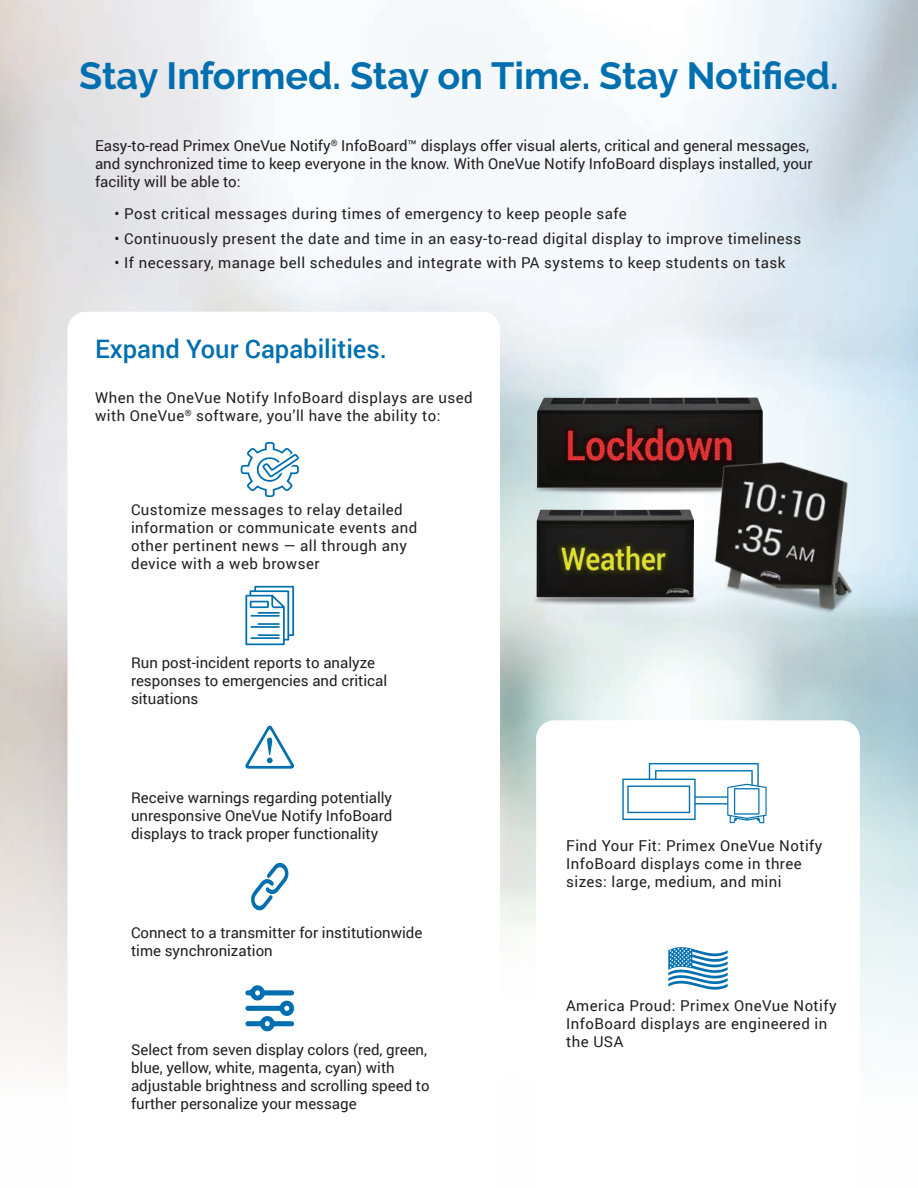
<style>
.page{position:relative;width:918px;height:1188px;background:#fff}
.page>*{position:absolute;margin:0;border:0;box-sizing:border-box;transform-origin:0 0}
.t1{font:700 37.8px "Raleway";color:#006faf}
.t2{font:500 25.5px "Roboto";color:#006faf}
.t3{font:15px/18px "Roboto";letter-spacing:.02em;color:#231f20}
.t4{font:15px/18px "Roboto";color:#231f20}
</style>
<div class="page">
<svg style="left:536px;top:720px;width:324px;height:219px"></svg>
<img style="left:537px;top:398px;width:226px;height:84px">
<div style="left:533px;top:482px;width:233px;height:13px;background:#231f20;opacity:.75"></div>
<svg style="left:536px;top:486px;width:227px;height:6px"></svg>
<div style="left:532px;top:592px;width:167px;height:13px;background:#231f20;opacity:.75"></div>
<svg style="left:535px;top:596px;width:161px;height:6px"></svg>
<img style="left:536px;top:509px;width:158px;height:89px">
<img style="left:698px;top:453px;width:171px;height:171px">
<svg style="left:622px;top:763px;width:145px;height:60px"></svg>
<svg style="left:245px;top:586px;width:49px;height:59px"></svg>
<svg style="left:241px;top:442px;width:58px;height:55px"></svg>
<svg style="left:245px;top:725px;width:50px;height:44px"></svg>
<svg style="left:251px;top:863px;width:37px;height:47px"></svg>
<svg style="left:245px;top:985px;width:49px;height:46px"></svg>
<svg style="left:668px;top:947px;width:60px;height:43px"></svg>
<h1 class="t1" style="left:79px;top:55px;width:761px">Stay Informed. Stay on Time. Stay Notified.</h1>
<p class="t4" style="left:95px;top:137px;width:719px">Easy-to-read Primex OneVue Notify<sup>®</sup> InfoBoard™ displays offer visual alerts, critical and general messages, and synchronized time to keep everyone in the know. With OneVue Notify InfoBoard displays installed, your facility will be able to:</p>
<p class="t3" style="left:115px;top:204px;width:514px">• Post critical messages during times of emergency to keep people safe</p>
<p class="t3" style="left:115px;top:229px;width:688px">• Continuously present the date and time in an easy-to-read digital display to improve timeliness</p>
<p class="t3" style="left:115px;top:254px;width:672px">• If necessary, manage bell schedules and integrate with PA systems to keep students on task</p>
<h2 class="t2" style="left:95px;top:331px;width:293px">Expand Your Capabilities.</h2>
<p class="t3" style="left:95px;top:388px;width:379px">When the OneVue Notify InfoBoard displays are used with OneVue<sup>®</sup> software, you’ll have the ability to:</p>
<p class="t3" style="left:131px;top:500px;width:288px">Customize messages to relay detailed information or communicate events and other pertinent news — all through any device with a web browser</p>
<p class="t4" style="left:131px;top:653px;width:258px">Run post-incident reports to analyze responses to emergencies and critical situations</p>
<p class="t3" style="left:131px;top:788px;width:263px;text-align:justify">Receive warnings regarding potentially unresponsive OneVue Notify InfoBoard displays to track proper functionality</p>
<p class="t4" style="left:131px;top:923px;width:293px">Connect to a transmitter for institutionwide time synchronization</p>
<p class="t4" style="left:131px;top:1040px;width:300px">Select from seven display colors (red, green, blue, yellow, white, magenta, cyan) with adjustable brightness and scrolling speed to further personalize your message</p>
<p class="t3" style="left:566px;top:836px;width:258px">Find Your Fit: Primex OneVue Notify<br>InfoBoard displays come in three sizes: large, medium, and mini</p>
<p class="t3" style="left:566px;top:996px;width:272px">America Proud: Primex OneVue Notify<br>InfoBoard displays are engineered in the USA</p>
</div>
